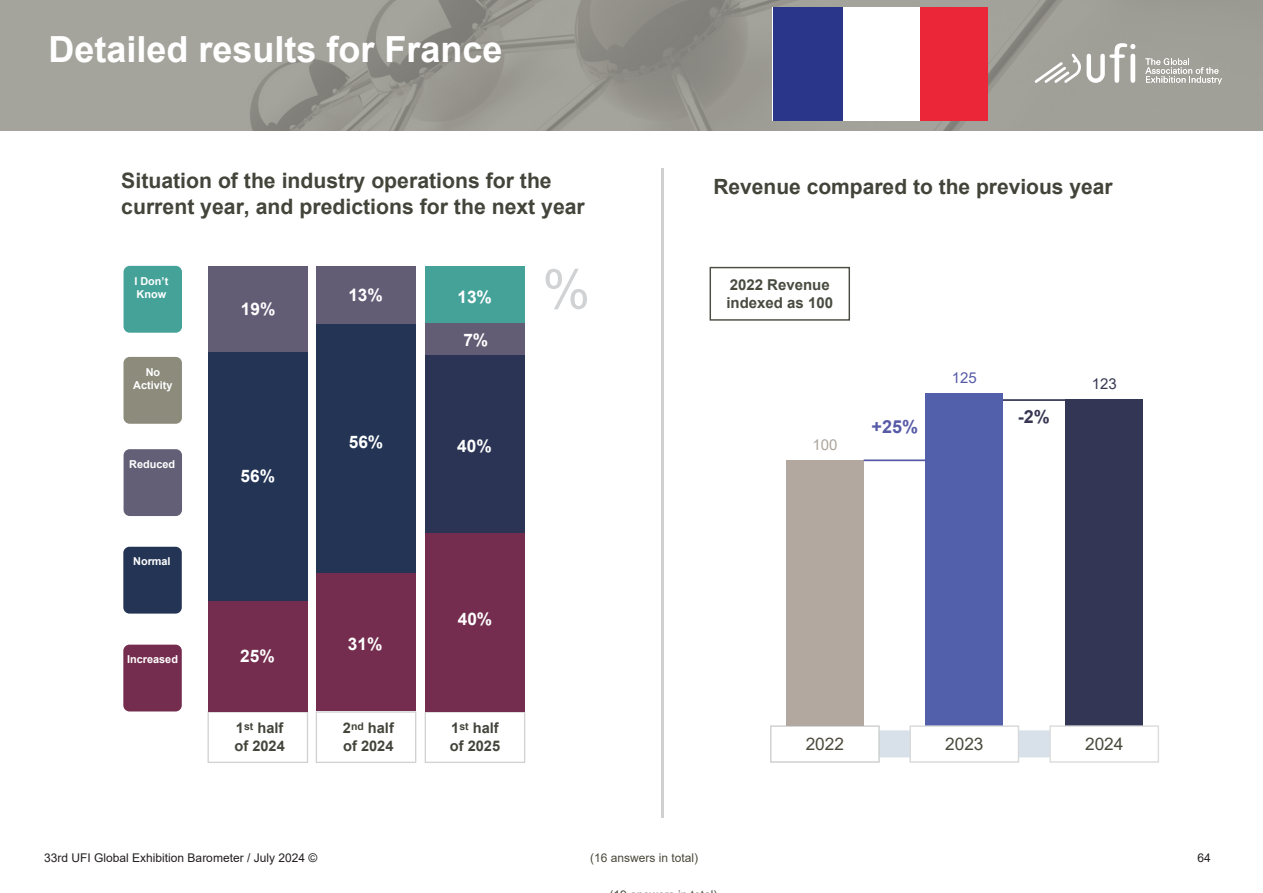
<style>
.page{position:relative;width:1263px;height:893px;background:#fff}
.page>*{position:absolute;margin:0;border:0;box-sizing:border-box;transform-origin:0 0}
.t1{font:53.85px "Arial";color:#d1d2d4}
.t2{font:700 36px "Arial";color:#fff}
.t3{font:700 21.3px/25.5px "Arial";color:#43453b}
.t4{font:700 21px "Arial";color:#42443a}
.t5{font:700 18px "Arial";color:#565aa7}
.t6{font:700 18px "Arial";color:#373754}
.t7{font:700 17.25px "Arial";color:#fff}
.t8{font:17.25px "Arial";color:#484a3d}
.t9{font:17.25px "Arial";color:#4d4b3e}
.t10{font:700 16.5px "Arial";color:#fff;scale:1.99 1}
.t11{font:700 15px/18px "Arial";color:#484b3f}
.t12{font:15px "Arial";color:#ada59b}
.t13{font:15px "Arial";color:#565aa7}
.t14{font:15px "Arial";color:#373754}
.t15{font:700 14.55px/17.5px "Arial";color:#43453b}
.t16{font:12px "Arial";color:#231f20}
.t17{font:12px "Arial";color:#4a493b}
.t18{font:700 10.95px/13px "Arial";color:#fff}
</style>
<div class="page">
<img style="left:0;top:0;width:1263px;height:130px">
<svg style="left:1034px;top:43px;width:101px;height:40px"></svg>
<svg style="left:1145px;top:58px;width:77px;height:26px;background:#b7b7b1"></svg>
<div style="left:772px;top:7px;width:216px;height:114px;background:#eb2638"></div>
<div style="left:772px;top:7px;width:148px;height:114px;background:#fff"></div>
<div style="left:772px;top:7px;width:70px;height:114px;background:#29368a"></div>
<div style="left:124px;top:266px;width:58px;height:67px;background:#44a299;border-radius:6px"></div>
<div style="left:124px;top:449px;width:58px;height:67px;background:#635f76;border-radius:6px"></div>
<div style="left:123px;top:357px;width:59px;height:67px;background:#8c8b7c;border-radius:6px"></div>
<div style="left:123px;top:547px;width:59px;height:67px;background:#233454;border-radius:6px"></div>
<div style="left:123px;top:645px;width:59px;height:66px;background:#742d4e;border-radius:6px"></div>
<svg style="left:207px;top:711px;width:319px;height:52px"></svg>
<div style="left:208px;top:600px;width:99px;height:112px;background:#742d4e"></div>
<div style="left:208px;top:351px;width:99px;height:249px;background:#233454"></div>
<div style="left:316px;top:573px;width:100px;height:138px;background:#742d4e"></div>
<div style="left:425px;top:533px;width:100px;height:178px;background:#742d4e"></div>
<div style="left:425px;top:266px;width:100px;height:58px;background:#44a299"></div>
<div style="left:316px;top:324px;width:100px;height:249px;background:#233454"></div>
<div style="left:425px;top:324px;width:100px;height:31px;background:#625c75"></div>
<div style="left:316px;top:266px;width:100px;height:58px;background:#625c75"></div>
<div style="left:208px;top:266px;width:99px;height:85px;background:#625c75"></div>
<div style="left:425px;top:355px;width:100px;height:178px;background:#2b3454"></div>
<div style="left:709px;top:267px;width:141px;height:54px;border:1px solid #494d41"></div>
<svg style="left:863px;top:393px;width:186px;height:364px"></svg>
<div style="left:771px;top:726px;width:108px;height:36px;background:#fff"></div>
<div style="left:770px;top:725px;width:110px;height:38px;border:1px solid #ced0d1"></div>
<div style="left:1065px;top:399px;width:78px;height:327px;background:#343655"></div>
<div style="left:926px;top:393px;width:77px;height:332px;background:#525fab"></div>
<div style="left:786px;top:460px;width:77px;height:265px;background:#b2a89f"></div>
<div style="left:910px;top:726px;width:108px;height:36px;background:#fff"></div>
<div style="left:909px;top:725px;width:110px;height:38px;border:1px solid #d8d9da"></div>
<div style="left:1049px;top:725px;width:110px;height:38px;border:1px solid #dbddde"></div>
<hr style="left:864px;top:459px;width:62px;height:2px;background:#565aa7">
<hr style="left:1003px;top:399px;width:137px;height:2px;background:#353655">
<hr style="left:662px;top:168px;width:2px;height:649px;background:#cfd0cf">
<p class="t2" style="left:48px;top:24px;width:456px">Detailed results for France</p>
<p class="t3" style="left:121px;top:168px;width:465px">Situation of the industry operations for the current year, and predictions for the next year</p>
<p class="t4" style="left:713px;top:172px;width:401px">Revenue compared to the previous year</p>
<p class="t18" style="left:134px;top:275px;width:35px">I Don’t<br>Know</p>
<p class="t18" style="left:133px;top:365px;width:41px;text-align:center">No<br>Activity</p>
<p class="t18" style="left:129px;top:458px;width:48px">Reduced</p>
<p class="t18" style="left:133px;top:555px;width:39px">Normal</p>
<p class="t18" style="left:127px;top:653px;width:52px">Increased</p>
<p class="t7" style="left:241px;top:297px;width:36px">19%</p>
<p class="t7" style="left:241px;top:464px;width:36px">56%</p>
<p class="t10" style="left:357px;top:275px;width:11px">9</p>
<p class="t10" style="left:466px;top:275px;width:11px">9</p>
<p class="t7" style="left:348px;top:283px;width:36px">13%</p>
<p class="t7" style="left:457px;top:285px;width:36px">13%</p>
<p class="t7" style="left:463px;top:328px;width:26px">7%</p>
<p class="t10" style="left:457px;top:339px;width:20px">20</p>
<p class="t7" style="left:349px;top:430px;width:36px">56%</p>
<p class="t7" style="left:457px;top:434px;width:36px">40%</p>
<p class="t1" style="left:542px;top:252px;width:49px">%</p>
<p class="t7" style="left:240px;top:644px;width:36px">25%</p>
<p class="t7" style="left:348px;top:632px;width:36px">31%</p>
<p class="t7" style="left:458px;top:606px;width:36px">40%</p>
<p class="t15" style="left:235px;top:719px;width:52px">1<sup>st</sup> half of 2024</p>
<p class="t15" style="left:343px;top:719px;width:52px">2<sup>nd</sup> half of 2024</p>
<p class="t15" style="left:450px;top:719px;width:52px">1<sup>st</sup> half of 2025</p>
<p class="t11" style="left:726px;top:276px;width:108px">2022 Revenue indexed as 100</p>
<p class="t12" style="left:812px;top:434px;width:27px">100</p>
<p class="t5" style="left:871px;top:413px;width:48px">+25%</p>
<p class="t13" style="left:952px;top:367px;width:27px">125</p>
<p class="t6" style="left:1018px;top:404px;width:34px">-2%</p>
<p class="t14" style="left:1092px;top:374px;width:27px">123</p>
<p class="t9" style="left:806px;top:732px;width:40px">2022</p>
<p class="t8" style="left:945px;top:732px;width:40px">2023</p>
<p class="t8" style="left:1085px;top:732px;width:40px">2024</p>
<p class="t17" style="left:590px;top:849px;width:110px">(16 answers in total)</p>
<p class="t16" style="left:44px;top:849px;width:274px">33rd UFI Global Exhibition Barometer / July 2024 ©</p>
<p class="t16" style="left:1197px;top:849px;width:15px">64</p>
</div>
